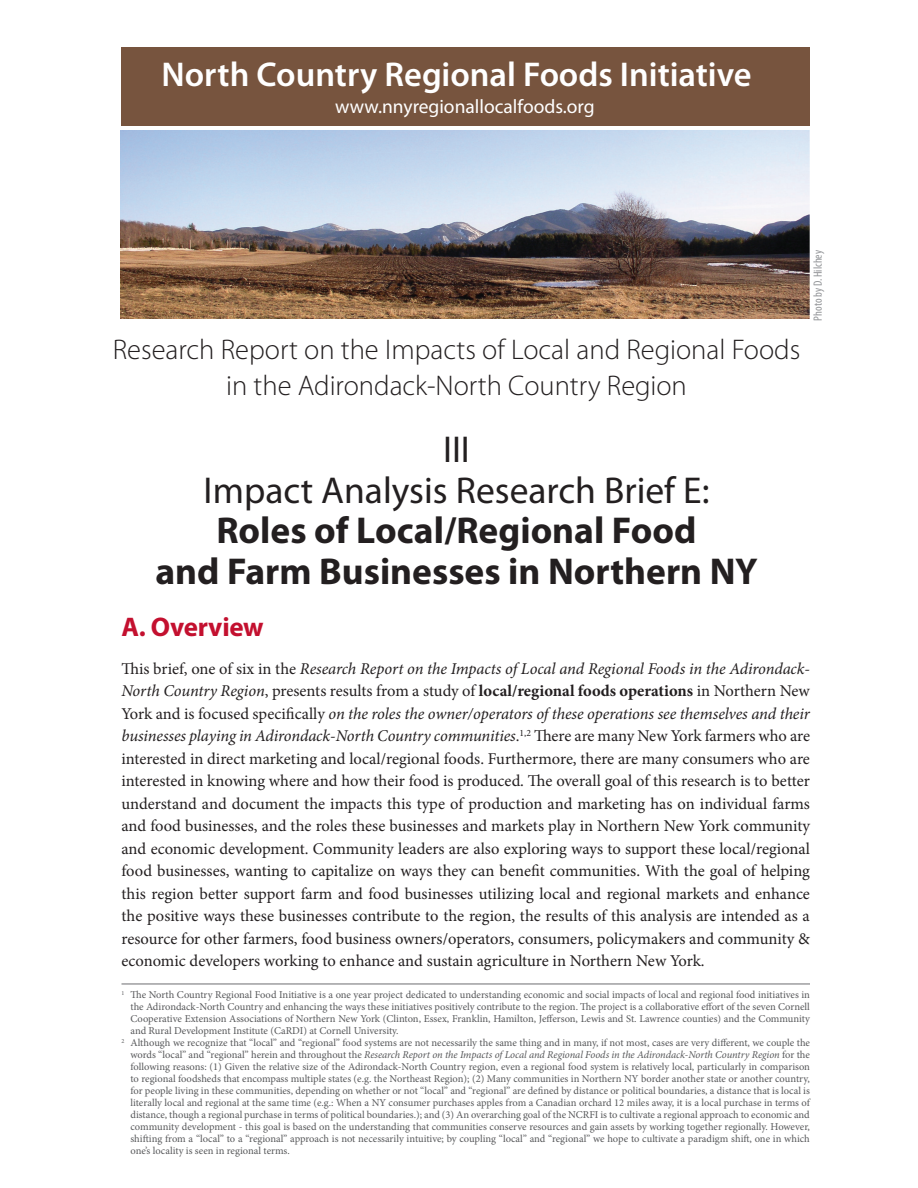
<style>
.page{position:relative;width:918px;height:1188px;background:#fff}
.page>*{position:absolute;margin:0;border:0;box-sizing:border-box;transform-origin:0 0}
.t1{font:700 37.5px/40.5px "Myriad Pro";color:#231f20;text-align:center}
.t2{font:37.5px/40.5px "Myriad Pro";color:#231f20;text-align:center}
.t3{font:600 34.5px "Myriad Pro";color:#fff}
.t4{font:300 28.5px/36px "Myriad Pro";color:#231f20;text-align:center}
.t5{font:700 27px "Myriad Pro";letter-spacing:-.01em;color:#c3102f}
.t6{font:19.5px "Myriad Pro";color:#fff}
.t7{font:16.5px/22.5px "Minion Pro";letter-spacing:-.005em;color:#231f20;text-align:justify}
.t8{font:condensed 12px "Myriad Pro";color:#939598}
.t9{font:10.5px "Minion Pro";color:#57585a}
.t10{font:italic 10.5px "Minion Pro";letter-spacing:-.01em;color:#57585a}
.s1{font-style:italic}
.s2{font-weight:700}
.s3{font-style:normal}
</style>
<div class="page">
<img style="left:121px;top:130px;width:689px;height:189px">
<hr style="left:122px;top:984px;width:688px;height:1px;background:#6c6d70">
<div style="left:121px;top:48px;width:688px;height:78px;background:#77543e"></div>
<h2 class="t3" style="left:161px;top:52px;width:592px">North Country Regional Foods Initiative</h2>
<h3 class="t6" style="left:335px;top:95px;width:261px">www.nnyregionallocalfoods.org</h3>
<p class="t8" style="left:811px;top:321px;width:72px;rotate:-90deg">Photo by D. Hilchey</p>
<h3 class="t4" style="left:113px;top:332px;width:689px">Research Report on the Impacts of Local and Regional Foods in the Adirondack-North Country Region</h3>
<h1 class="t2" style="left:204px;top:429px;width:507px">III<br>Impact Analysis Research Brief E:</h1>
<h1 class="t1" style="left:155px;top:509px;width:604px">Roles of Local/Regional Food<br>and Farm Businesses in Northern NY</h1>
<h3 class="t5" style="left:122px;top:609px;width:144px">A. Overview</h3>
<p class="t7" style="left:121px;top:657px;width:690px">This brief, one of six in the <span class="s1">Research Report on the Impacts of Local and Regional Foods in the Adirondack-North Country Region</span>, presents results from a study of <span class="s2">local/regional foods operations</span> in Northern New York and is focused specifically <span class="s1">on the roles the owner/operators of these operations see themselves and their businesses playing in Adirondack-North Country communities</span>.<sup>1,2</sup> There are many New York farmers who are interested in direct marketing and local/regional foods. Furthermore, there are many consumers who are interested in knowing where and how their food is produced. The overall goal of this research is to better understand and document the impacts this type of production and marketing has on individual farms and food businesses, and the roles these businesses and markets play in Northern New York community and economic development. Community leaders are also exploring ways to support these local/regional food businesses, wanting to capitalize on ways they can benefit communities. With the goal of helping this region better support farm and food businesses utilizing local and regional markets and enhance the positive ways these businesses contribute to the region, the results of this analysis are intended as a resource for other farmers, food business owners/operators, consumers, policymakers and community &amp; economic developers working to enhance and sustain agriculture in Northern New York.</p>
<p class="t9" style="left:122px;top:988px;width:690px"><sup>1</sup> The North Country Regional Food Initiative is a one year project dedicated to understanding economic and social impacts of local and regional food initiatives in</p>
<p class="t9" style="left:130px;top:1000px;width:681px">the Adirondack-North Country and enhancing the ways these initiatives positively contribute to the region. The project is a collaborative effort of the seven Cornell</p>
<p class="t9" style="left:130px;top:1012px;width:681px">Cooperative Extension Associations of Northern New York (Clinton, Essex, Franklin, Hamilton, Jefferson, Lewis and St. Lawrence counties) and the Community</p>
<p class="t9" style="left:130px;top:1024px;width:270px">and Rural Development Institute (CaRDI) at Cornell University.</p>
<p class="t9" style="left:122px;top:1036px;width:690px"><sup>2</sup> Although we recognize that “local” and “regional” food systems are not necessarily the same thing and in many, if not most, cases are very different, we couple the</p>
<p class="t10" style="left:130px;top:1048px;width:681px"><span class="s3">words “local” and “regional” herein and throughout the</span> Research Report on the Impacts of Local and Regional Foods in the Adirondack-North Country Region <span class="s3">for the</span></p>
<p class="t9" style="left:130px;top:1060px;width:681px">following reasons: (1) Given the relative size of the Adirondack-North Country region, even a regional food system is relatively local, particularly in comparison</p>
<p class="t9" style="left:130px;top:1072px;width:681px">to regional foodsheds that encompass multiple states (e.g. the Northeast Region); (2) Many communities in Northern NY border another state or another country,</p>
<p class="t9" style="left:130px;top:1084px;width:681px">for people living in these communities, depending on whether or not “local” and “regional” are defined by distance or political boundaries, a distance that is local is</p>
<p class="t9" style="left:130px;top:1096px;width:681px">literally local and regional at the same time (e.g.: When a NY consumer purchases apples from a Canadian orchard 12 miles away, it is a local purchase in terms of</p>
<p class="t9" style="left:130px;top:1108px;width:681px">distance, though a regional purchase in terms of political boundaries.); and (3) An overarching goal of the NCRFI is to cultivate a regional approach to economic and</p>
<p class="t9" style="left:130px;top:1120px;width:681px">community development - this goal is based on the understanding that communities conserve resources and gain assets by working together regionally. However,</p>
<p class="t9" style="left:130px;top:1132px;width:681px">shifting from a “local” to a “regional” approach is not necessarily intuitive; by coupling “local” and “regional” we hope to cultivate a paradigm shift, one in which</p>
<p class="t9" style="left:130px;top:1144px;width:161px">one’s locality is seen in regional terms.</p>
</div>
